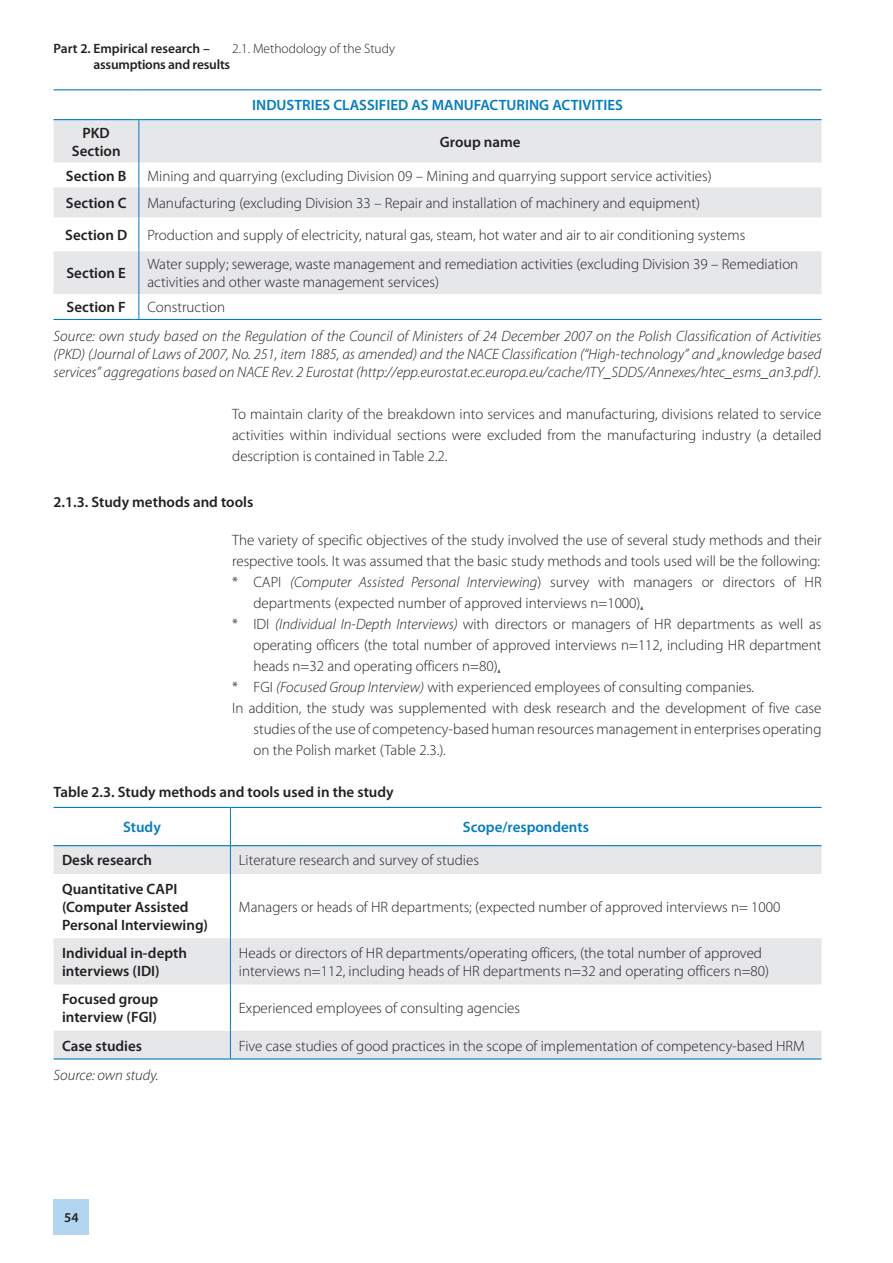
<style>
.page{position:relative;width:893px;height:1263px;background:#fff}
.page>*{position:absolute;margin:0;border:0;box-sizing:border-box;transform-origin:0 0}
.t1{font:300 15px/18px "Myriad Pro";color:#231f20}
.t2{font:italic 300 15px/18px "Myriad Pro";color:#231f20;text-align:justify}
.t3{font:600 15px/18px "Myriad Pro";color:#231f20}
.t4{font:600 15px "Myriad Pro";color:#007cc2}
.t5{font:600 13.5px "Myriad Pro";letter-spacing:-.015em;color:#231f20}
.t6{font:300 13.5px "Myriad Pro";color:#231f20}
.s1{font-style:italic}
</style>
<div class="page">
<div style="left:54px;top:1199px;width:35px;height:36px;background:#b4d5f0"></div>
<svg style="left:54px;top:120px;width:767px;height:174px;fill:#e6e7e9"></svg>
<hr style="left:54px;top:89px;width:80px;height:1px;background:#007cc2">
<hr style="left:139px;top:89px;width:682px;height:1px;background:#007cc2">
<hr style="left:54px;top:119px;width:80px;height:1px;background:#007cc2">
<hr style="left:139px;top:119px;width:682px;height:1px;background:#007cc2">
<hr style="left:138px;top:120px;width:1px;height:42px;background:#007cc2">
<svg style="left:138px;top:162px;width:1px;height:25px"></svg>
<hr style="left:138px;top:187px;width:1px;height:30px;background:#007cc2">
<hr style="left:138px;top:217px;width:1px;height:34px;background:#007cc2">
<hr style="left:138px;top:251px;width:1px;height:43px;background:#007cc2">
<hr style="left:54px;top:319px;width:80px;height:1px;background:#007cc2">
<svg style="left:134px;top:294px;width:5px;height:26px"></svg>
<hr style="left:139px;top:319px;width:682px;height:1px;background:#007cc2">
<svg style="left:54px;top:846px;width:767px;height:212px"></svg>
<hr style="left:54px;top:807px;width:176px;height:1px;background:#007cc2">
<hr style="left:230px;top:807px;width:591px;height:1px;background:#007cc2">
<hr style="left:54px;top:845px;width:176px;height:1px;background:#007cc2">
<hr style="left:231px;top:845px;width:590px;height:1px;background:#007cc2">
<hr style="left:230px;top:808px;width:1px;height:38px;background:#007cc2">
<svg style="left:230px;top:846px;width:1px;height:28px"></svg>
<hr style="left:230px;top:874px;width:1px;height:64px;background:#007cc2">
<hr style="left:230px;top:938px;width:1px;height:46px;background:#007cc2">
<hr style="left:230px;top:984px;width:1px;height:47px;background:#007cc2">
<svg style="left:230px;top:1031px;width:1px;height:27px"></svg>
<hr style="left:54px;top:1058px;width:176px;height:1px;background:#007cc2">
<hr style="left:230px;top:1058px;width:591px;height:1px;background:#007cc2">
<p class="t5" style="left:54px;top:40px;width:158px">Part 2. Empirical research –</p>
<p class="t6" style="left:232px;top:40px;width:164px">2.1. Methodology of the Study</p>
<p class="t5" style="left:94px;top:56px;width:138px">assumptions and results</p>
<p class="t4" style="left:252px;top:96px;width:372px">INDUSTRIES CLASSIFIED AS MANUFACTURING ACTIVITIES</p>
<p class="t3" style="left:72px;top:123px;width:50px;text-align:center">PKD<br>Section</p>
<p class="t3" style="left:440px;top:132px;width:82px">Group name</p>
<p class="t3" style="left:66px;top:166px;width:62px">Section B</p>
<p class="t1" style="left:147px;top:166px;width:566px">Mining and quarrying (excluding Division 09 – Mining and quarrying support service activities)</p>
<p class="t3" style="left:66px;top:194px;width:62px">Section C</p>
<p class="t1" style="left:147px;top:194px;width:554px">Manufacturing (excluding Division 33 – Repair and installation of machinery and equipment)</p>
<p class="t3" style="left:65px;top:225px;width:64px">Section D</p>
<p class="t1" style="left:147px;top:226px;width:599px">Production and supply of electricity, natural gas, steam, hot water and air to air conditioning systems</p>
<p class="t3" style="left:66px;top:264px;width:61px">Section E</p>
<p class="t1" style="left:147px;top:255px;width:652px">Water supply; sewerage, waste management and remediation activities (excluding Division 39 – Remediation activities and other waste management services)</p>
<p class="t3" style="left:66px;top:298px;width:61px">Section F</p>
<p class="t1" style="left:147px;top:298px;width:79px">Construction</p>
<p class="t2" style="left:54px;top:326px;width:769px">Source: own study based on the Regulation of the Council of Ministers of 24 December 2007 on the Polish Classification of Activities (PKD) (Journal of Laws of 2007, No. 251, item 1885, as amended) and the NACE Classification (“High-technology” and „knowledge based services” aggregations based on NACE Rev. 2 Eurostat (http://epp.eurostat.ec.europa.eu/cache/ITY_SDDS/Annexes/htec_esms_an3.pdf).</p>
<p class="t1" style="left:232px;top:403px;width:591px;line-height:21px;text-align:justify">To maintain clarity of the breakdown into services and manufacturing, divisions related to service activities within individual sections were excluded from the manufacturing industry (a detailed description is contained in Table 2.2.</p>
<p class="t3" style="left:54px;top:493px;width:201px">2.1.3. Study methods and tools</p>
<p class="t1" style="left:232px;top:530px;width:591px">The variety of specific objectives of the study involved the use of several study methods and their</p>
<p class="t1" style="left:232px;top:551px;width:589px">respective tools. It was assumed that the basic study methods and tools used will be the following:</p>
<p class="t1" style="left:232px;top:572px;width:591px">* CAPI <span class="s1">(Computer Assisted Personal Interviewing</span>) survey with managers or directors of HR</p>
<p class="t1" style="left:253px;top:593px;width:391px">departments (expected number of approved interviews n=1000),</p>
<p class="t1" style="left:232px;top:614px;width:591px">* IDI <span class="s1">(Individual In-Depth Interviews)</span> with directors or managers of HR departments as well as</p>
<p class="t1" style="left:253px;top:635px;width:570px">operating officers (the total number of approved interviews n=112, including HR department</p>
<p class="t1" style="left:253px;top:656px;width:248px">heads n=32 and operating officers n=80),</p>
<p class="t1" style="left:232px;top:677px;width:524px">* FGI <span class="s1">(Focused Group Interview)</span> with experienced employees of consulting companies.</p>
<p class="t1" style="left:232px;top:698px;width:591px">In addition, the study was supplemented with desk research and the development of five case</p>
<p class="t1" style="left:253px;top:719px;width:570px">studies of the use of competency-based human resources management in enterprises operating</p>
<p class="t1" style="left:253px;top:740px;width:194px">on the Polish market (Table 2.3.).</p>
<p class="t3" style="left:54px;top:782px;width:342px">Table 2.3. Study methods and tools used in the study</p>
<p class="t4" style="left:123px;top:817px;width:39px">Study</p>
<p class="t4" style="left:463px;top:817px;width:127px">Scope/respondents</p>
<p class="t3" style="left:62px;top:851px;width:92px">Desk research</p>
<p class="t1" style="left:239px;top:851px;width:241px">Literature research and survey of studies</p>
<p class="t3" style="left:62px;top:879px;width:148px">Quantitative CAPI (Computer Assisted<br>Personal Interviewing)</p>
<p class="t1" style="left:239px;top:897px;width:543px">Managers or heads of HR departments; (expected number of approved interviews n= 1000</p>
<p class="t3" style="left:62px;top:943px;width:126px">Individual in-depth interviews (IDI)</p>
<p class="t1" style="left:239px;top:944px;width:532px">Heads or directors of HR departments/operating officers, (the total number of approved interviews n=112, including heads of HR departments n=32 and operating officers n=80)</p>
<p class="t3" style="left:62px;top:990px;width:98px">Focused group interview (FGI)</p>
<p class="t1" style="left:239px;top:999px;width:283px">Experienced employees of consulting agencies</p>
<p class="t3" style="left:62px;top:1036px;width:82px">Case studies</p>
<p class="t1" style="left:239px;top:1036px;width:567px">Five case studies of good practices in the scope of implementation of competency-based HRM</p>
<p class="t2" style="left:54px;top:1066px;width:107px">Source: own study.</p>
<p class="t5" style="left:64px;top:1208px;width:16px">54</p>
</div>
